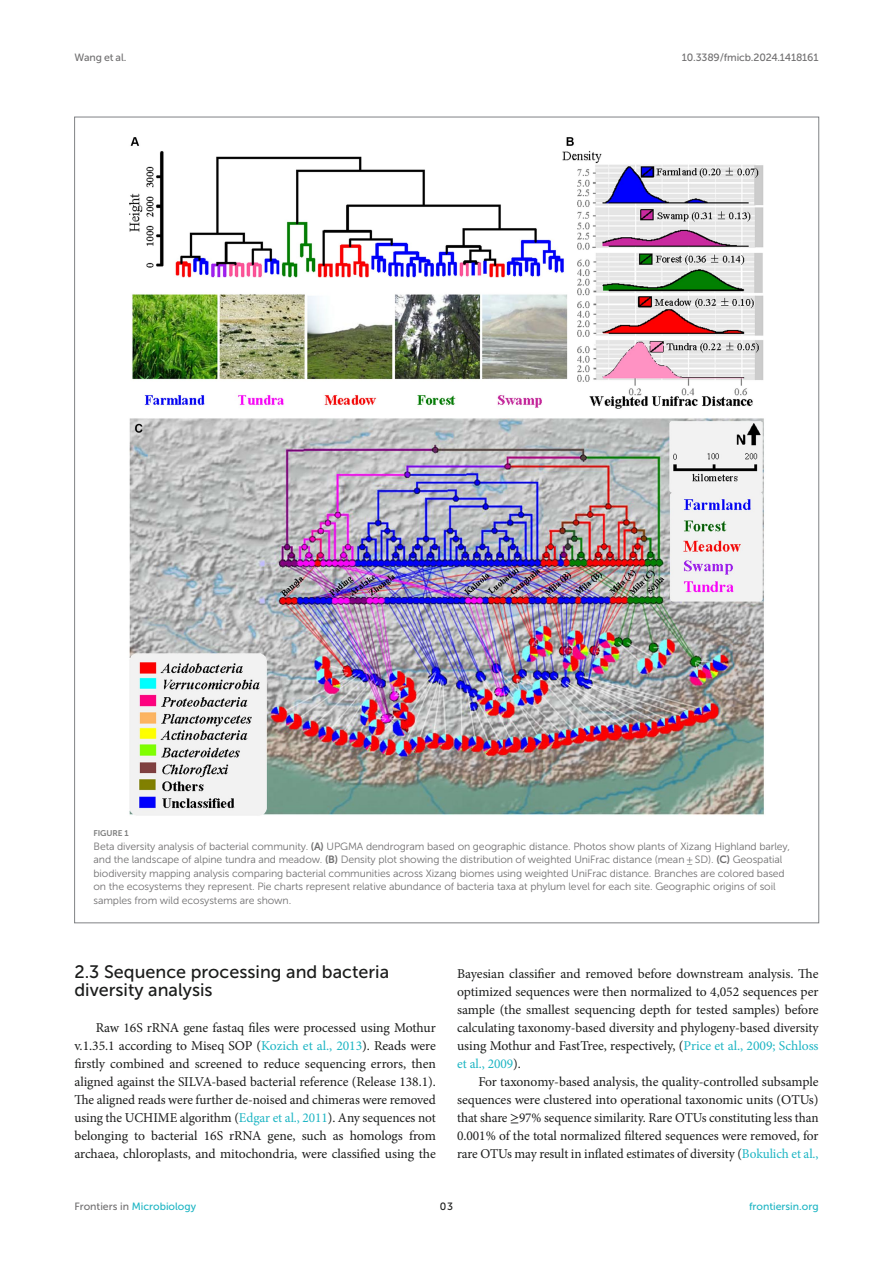
<style>
.page{position:relative;width:893px;height:1263px;background:#fff}
.page>*{position:absolute;margin:0;border:0;box-sizing:border-box;transform-origin:0 0}
.HEAD_2{font:18px/18px "Museo Sans 500";color:#1b1c1b}
.TEXT_FLUSH{font:13.5px/18px "Minion Pro";letter-spacing:-.005em;color:#1b1c1b;text-align:justify}
.TEXT{font:13.5px/18px "Minion Pro";letter-spacing:-.005em;color:#1b1c1b;text-align:justify}
.FIG_LEG{font:10.5px/13.5px "Museo Sans 300";letter-spacing:-.01em;color:#706f70}
.t1{font:10.5px "Museo Sans 500";color:#1db5c3}
.t2{font:10.5px "Museo Sans 500";letter-spacing:-.015em;color:#706f70}
.t3{font:10.5px "Museo Sans 500";color:#1b1c1b}
.FIG_HD{font:8.25px "Museo Sans 700";letter-spacing:-.01em;color:#7e7f7f}
.s1{font-family:"Museo Sans 700"}
.s2{color:#1db5c3}
.s3{font-family:"STIX General"}
.s4{color:#706f70}
</style>
<div class="page">
<img style="left:129px;top:137px;width:635px;height:679px">
<p class="t2" style="left:74px;top:51px;width:53px">Wang et al.</p>
<p class="t2" style="left:682px;top:51px;width:138px">10.3389/fmicb.2024.1418161</p>
<p class="FIG_HD" style="left:94px;top:829px;width:37px">FIGURE 1</p>
<p class="FIG_LEG" style="left:94px;top:840px;width:698px">Beta diversity analysis of bacterial community. <span class="s1">(A)</span> UPGMA dendrogram based on geographic distance. Photos show plants of Xizang Highland barley, and the landscape of alpine tundra and meadow. <span class="s1">(B)</span> Density plot showing the distribution of weighted UniFrac distance (mean ± SD). <span class="s1">(C)</span> Geospatial biodiversity mapping analysis comparing bacterial communities across Xizang biomes using weighted UniFrac distance. Branches are colored based on the ecosystems they represent. Pie charts represent relative abundance of bacteria taxa at phylum level for each site. Geographic origins of soil samples from wild ecosystems are shown.</p>
<p class="HEAD_2" style="left:74px;top:963px;width:316px">2.3 Sequence processing and bacteria diversity analysis</p>
<p class="TEXT_FLUSH" style="left:74px;top:1019px;width:363px;text-indent:21px">Raw 16S rRNA gene fastaq files were processed using Mothur v.1.35.1 according to Miseq SOP (<span class="s2">Kozich et al., 2013</span>). Reads were firstly combined and screened to reduce sequencing errors, then aligned against the SILVA-based bacterial reference (Release 138.1).<br>The aligned reads were further de-noised and chimeras were removed using the UCHIME algorithm (<span class="s2">Edgar et al., 2011</span>). Any sequences not belonging to bacterial 16S rRNA gene, such as homologs from archaea, chloroplasts, and mitochondria, were classified using the</p>
<p class="TEXT_FLUSH" style="left:457px;top:965px;width:363px">Bayesian classifier and removed before downstream analysis. The optimized sequences were then normalized to 4,052 sequences per sample (the smallest sequencing depth for tested samples) before calculating taxonomy-based diversity and phylogeny-based diversity using Mothur and FastTree, respectively, (<span class="s2">Price et al., 2009; Schloss et al., 2009</span>).</p>
<p class="TEXT" style="left:457px;top:1073px;width:363px;text-indent:21px">For taxonomy-based analysis, the quality-controlled subsample sequences were clustered into operational taxonomic units (OTUs) that share <span class="s3">≥</span>97% sequence similarity. Rare OTUs constituting less than 0.001% of the total normalized filtered sequences were removed, for rare OTUs may result in inflated estimates of diversity (<span class="s2">Bokulich et al.,</span></p>
<p class="t1" style="left:74px;top:1200px;width:123px"><span class="s4">Frontiers in</span> Microbiology</p>
<p class="t3" style="left:440px;top:1200px;width:15px">03</p>
<p class="t1" style="left:749px;top:1200px;width:71px">frontiersin.org</p>
</div>
